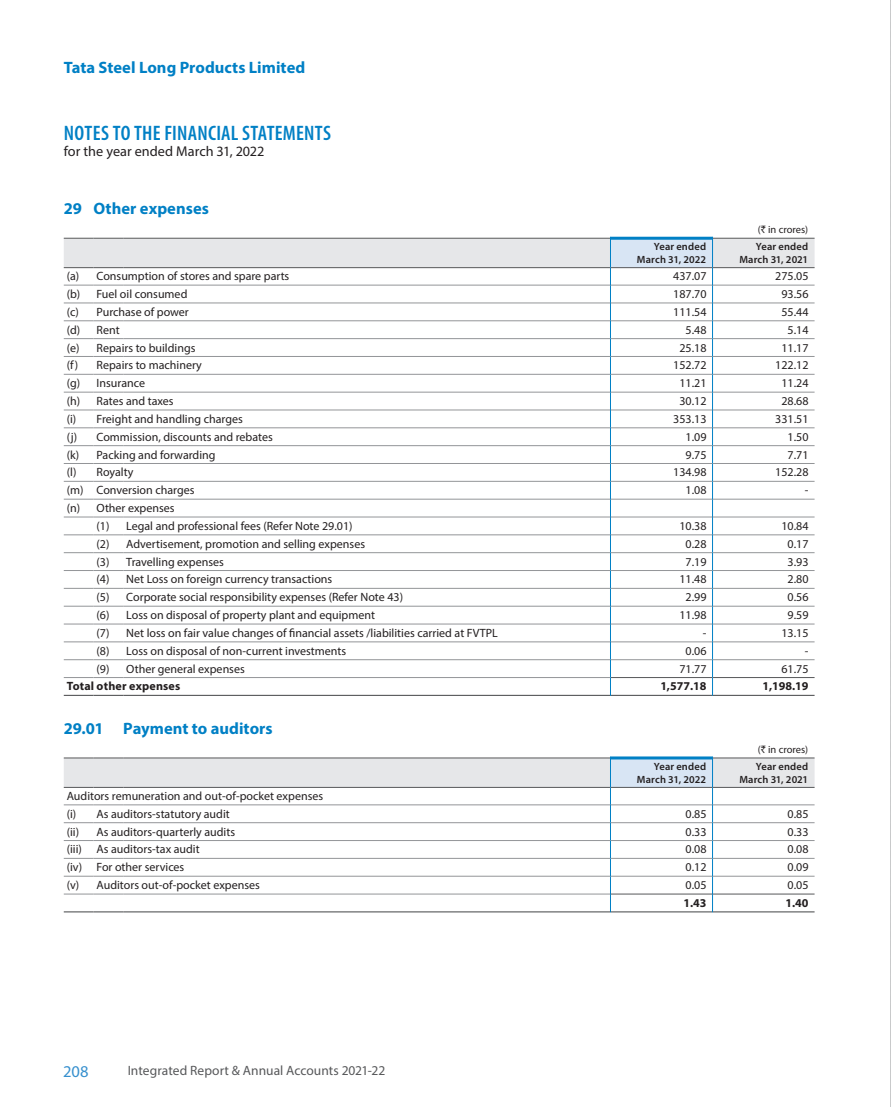
<style>
.page{position:relative;width:891px;height:1107px;background:#fff}
.page>*{position:absolute;margin:0;border:0;box-sizing:border-box;transform-origin:0 0}
.t1{font:600 condensed 21px "Myriad Pro";letter-spacing:.01em;color:#0080c5}
.t2{font:700 16.5px "Myriad Pro";color:#0080c5}
.t3{font:16.5px "Myriad Pro";color:#3790ce}
.t4{font:14.25px "Myriad Pro";color:#231f20}
.t5{font:13.5px "Myriad Pro";color:#57585a}
.t6{font:12px/17.9px "Myriad Pro";color:#231f20}
.t7{font:700 12px "Myriad Pro";letter-spacing:.015em;color:#231f20}
.t8{font:600 10.5px/12.6px "Myriad Pro";letter-spacing:.015em;color:#231f20;text-align:right}
.t9{font:10.5px "Myriad Pro";color:#231f20}
.s1{font-family:"Rupee"}
</style>
<div class="page">
<hr style="left:611px;top:237px;width:101px;height:3px;background:#0080c5">
<hr style="left:610px;top:237px;width:1px;height:31px;background:#0080c5">
<hr style="left:712px;top:237px;width:1px;height:31px;background:#0080c5">
<svg style="left:64px;top:238px;width:751px;height:458px"></svg>
<hr style="left:123px;top:267px;width:487px;height:1px;background:#57585a">
<hr style="left:611px;top:267px;width:101px;height:1px;background:#57585a">
<hr style="left:713px;top:267px;width:102px;height:1px;background:#57585a">
<hr style="left:611px;top:756px;width:101px;height:3px;background:#0080c5">
<hr style="left:610px;top:756px;width:1px;height:31px;background:#0080c5">
<hr style="left:712px;top:756px;width:1px;height:31px;background:#0080c5">
<svg style="left:64px;top:758px;width:751px;height:154px"></svg>
<hr style="left:123px;top:787px;width:487px;height:1px;background:#57585a">
<hr style="left:611px;top:787px;width:101px;height:1px;background:#57585a">
<hr style="left:713px;top:787px;width:102px;height:1px;background:#57585a">
<svg style="left:890px;top:0;width:1px;height:1107px"></svg>
<h2 class="t2" style="left:64px;top:56px;width:243px">Tata Steel Long Products Limited</h2>
<h1 class="t1" style="left:64px;top:120px;width:269px">NOTES TO THE FINANCIAL STATEMENTS</h1>
<p class="t4" style="left:64px;top:143px;width:202px">for the year ended March 31, 2022</p>
<h2 class="t2" style="left:64px;top:198px;width:147px">29 Other expenses</h2>
<p class="t9" style="left:758px;top:223px;width:52px">(<span class="s1">`</span> in crores)</p>
<p class="t8" style="left:637px;top:240px;width:71px">Year ended<br>March 31, 2022</p>
<p class="t8" style="left:739px;top:240px;width:70px">Year ended<br>March 31, 2021</p>
<p class="t6" style="left:67px;top:267px;width:224px">(a) Consumption of stores and spare parts</p>
<p class="t6" style="left:673px;top:267px;width:35px">437.07</p>
<p class="t6" style="left:775px;top:267px;width:35px">275.05</p>
<p class="t6" style="left:67px;top:285px;width:122px">(b) Fuel oil consumed</p>
<p class="t6" style="left:673px;top:285px;width:35px">187.70</p>
<p class="t6" style="left:781px;top:285px;width:29px">93.56</p>
<p class="t6" style="left:67px;top:303px;width:124px">(c) Purchase of power</p>
<p class="t6" style="left:673px;top:303px;width:35px">111.54</p>
<p class="t6" style="left:781px;top:303px;width:29px">55.44</p>
<p class="t6" style="left:67px;top:321px;width:54px">(d) Rent</p>
<p class="t6" style="left:686px;top:321px;width:22px">5.48</p>
<p class="t6" style="left:788px;top:321px;width:22px">5.14</p>
<p class="t6" style="left:67px;top:338px;width:130px">(e) Repairs to buildings</p>
<p class="t6" style="left:679px;top:338px;width:29px">25.18</p>
<p class="t6" style="left:781px;top:338px;width:29px">11.17</p>
<p class="t6" style="left:67px;top:356px;width:137px">(f) Repairs to machinery</p>
<p class="t6" style="left:673px;top:356px;width:35px">152.72</p>
<p class="t6" style="left:775px;top:356px;width:35px">122.12</p>
<p class="t6" style="left:67px;top:374px;width:80px">(g) Insurance</p>
<p class="t6" style="left:679px;top:374px;width:29px">11.21</p>
<p class="t6" style="left:781px;top:374px;width:29px">11.24</p>
<p class="t6" style="left:67px;top:392px;width:108px">(h) Rates and taxes</p>
<p class="t6" style="left:679px;top:392px;width:29px">30.12</p>
<p class="t6" style="left:781px;top:392px;width:29px">28.68</p>
<p class="t6" style="left:67px;top:410px;width:178px">(i) Freight and handling charges</p>
<p class="t6" style="left:673px;top:410px;width:35px">353.13</p>
<p class="t6" style="left:775px;top:410px;width:35px">331.51</p>
<p class="t6" style="left:67px;top:428px;width:208px">(j) Commission, discounts and rebates</p>
<p class="t6" style="left:686px;top:428px;width:22px">1.09</p>
<p class="t6" style="left:788px;top:428px;width:22px">1.50</p>
<p class="t6" style="left:67px;top:445px;width:150px">(k) Packing and forwarding</p>
<p class="t6" style="left:686px;top:445px;width:22px">9.75</p>
<p class="t6" style="left:788px;top:445px;width:22px">7.71</p>
<p class="t6" style="left:67px;top:463px;width:68px">(l) Royalty</p>
<p class="t6" style="left:673px;top:463px;width:35px">134.98</p>
<p class="t6" style="left:775px;top:463px;width:35px">152.28</p>
<p class="t6" style="left:67px;top:481px;width:129px">(m) Conversion charges</p>
<p class="t6" style="left:686px;top:481px;width:22px">1.08</p>
<p class="t6" style="left:805px;top:481px;width:5px">-</p>
<p class="t6" style="left:97px;top:499px;width:258px;text-indent:-30px">(n) Other expenses<br>(1) Legal and professional fees (Refer Note 29.01)</p>
<p class="t6" style="left:679px;top:517px;width:29px">10.38</p>
<p class="t6" style="left:781px;top:517px;width:29px">10.84</p>
<p class="t6" style="left:97px;top:535px;width:270px">(2) Advertisement, promotion and selling expenses</p>
<p class="t6" style="left:686px;top:535px;width:22px">0.28</p>
<p class="t6" style="left:788px;top:535px;width:22px">0.17</p>
<p class="t6" style="left:97px;top:552px;width:129px">(3) Travelling expenses</p>
<p class="t6" style="left:686px;top:552px;width:22px">7.19</p>
<p class="t6" style="left:788px;top:552px;width:22px">3.93</p>
<p class="t6" style="left:97px;top:570px;width:237px">(4) Net Loss on foreign currency transactions</p>
<p class="t6" style="left:679px;top:570px;width:29px">11.48</p>
<p class="t6" style="left:788px;top:570px;width:22px">2.80</p>
<p class="t6" style="left:97px;top:588px;width:308px">(5) Corporate social responsibility expenses (Refer Note 43)</p>
<p class="t6" style="left:686px;top:588px;width:22px">2.99</p>
<p class="t6" style="left:788px;top:588px;width:22px">0.56</p>
<p class="t6" style="left:97px;top:606px;width:280px">(6) Loss on disposal of property plant and equipment</p>
<p class="t6" style="left:679px;top:606px;width:29px">11.98</p>
<p class="t6" style="left:788px;top:606px;width:22px">9.59</p>
<p class="t6" style="left:97px;top:624px;width:403px">(7) Net loss on fair value changes of financial assets /liabilities carried at FVTPL</p>
<p class="t6" style="left:703px;top:624px;width:5px">-</p>
<p class="t6" style="left:781px;top:624px;width:29px">13.15</p>
<p class="t6" style="left:97px;top:642px;width:251px">(8) Loss on disposal of non-current investments</p>
<p class="t6" style="left:686px;top:642px;width:22px">0.06</p>
<p class="t6" style="left:805px;top:642px;width:5px">-</p>
<p class="t6" style="left:97px;top:659px;width:150px">(9) Other general expenses</p>
<p class="t6" style="left:679px;top:659px;width:29px">71.77</p>
<p class="t6" style="left:781px;top:659px;width:29px">61.75</p>
<p class="t7" style="left:67px;top:679px;width:115px">Total other expenses</p>
<p class="t7" style="left:660px;top:679px;width:48px">1,577.18</p>
<p class="t7" style="left:762px;top:679px;width:48px">1,198.19</p>
<h2 class="t2" style="left:64px;top:717px;width:210px">29.01 Payment to auditors</h2>
<p class="t9" style="left:758px;top:743px;width:52px">(<span class="s1">`</span> in crores)</p>
<p class="t8" style="left:637px;top:760px;width:71px">Year ended<br>March 31, 2022</p>
<p class="t8" style="left:739px;top:760px;width:70px">Year ended<br>March 31, 2021</p>
<p class="t6" style="left:67px;top:787px;width:258px">Auditors remuneration and out-of-pocket expenses (i) As auditors-statutory audit</p>
<p class="t6" style="left:686px;top:805px;width:22px">0.85</p>
<p class="t6" style="left:788px;top:805px;width:22px">0.85</p>
<p class="t6" style="left:67px;top:823px;width:170px">(ii) As auditors-quarterly audits</p>
<p class="t6" style="left:686px;top:823px;width:22px">0.33</p>
<p class="t6" style="left:788px;top:823px;width:22px">0.33</p>
<p class="t6" style="left:67px;top:840px;width:134px">(iii) As auditors-tax audit</p>
<p class="t6" style="left:686px;top:840px;width:22px">0.08</p>
<p class="t6" style="left:788px;top:840px;width:22px">0.08</p>
<p class="t6" style="left:67px;top:858px;width:119px">(iv) For other services</p>
<p class="t6" style="left:686px;top:858px;width:22px">0.12</p>
<p class="t6" style="left:788px;top:858px;width:22px">0.09</p>
<p class="t6" style="left:67px;top:876px;width:195px">(v) Auditors out-of-pocket expenses</p>
<p class="t6" style="left:686px;top:876px;width:22px">0.05</p>
<p class="t6" style="left:788px;top:876px;width:22px">0.05</p>
<p class="t7" style="left:683px;top:895px;width:25px">1.43</p>
<p class="t7" style="left:785px;top:895px;width:25px">1.40</p>
<h2 class="t3" style="left:63px;top:1061px;width:27px">208</h2>
<p class="t5" style="left:128px;top:1062px;width:259px">Integrated Report &amp; Annual Accounts 2021-22</p>
</div>
